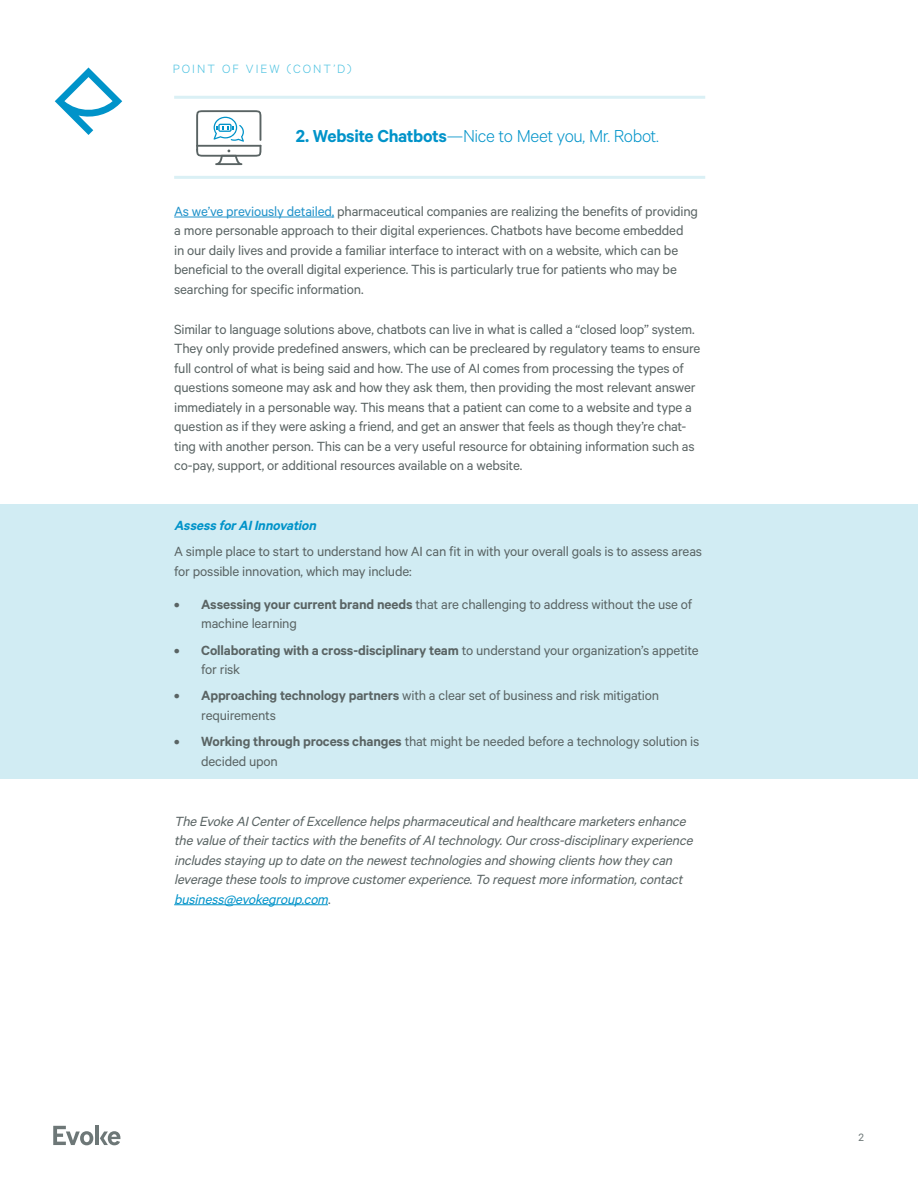
<style>
.page{position:relative;width:918px;height:1188px;background:#fff}
.page>*{position:absolute;margin:0;border:0;box-sizing:border-box;transform-origin:0 0}
.Section_Header_-_Blu{font:300 19.5px "Calibre";letter-spacing:-.025em;color:#0093c9}
.Body_Text{font:15px/19.5px "Calibre";letter-spacing:-.015em;color:#5a6464}
.Body_Text-2{font:italic 15px/19.5px "Calibre";color:#5a6464}
.Body_Text-3{font:italic 600 15px "Calibre";color:#0093c9}
.t1{font:300 13.5px "Calibre";letter-spacing:.15em;color:#4ac1e0}
.t2{font:12px "Calibre";color:#6d7777}
.s1{font-weight:600}
.s2{color:#2293ca}
.s3{color:#0093c9}
.s4{font-style:normal}
</style>
<div class="page">
<svg style="left:53px;top:1126px;width:40px;height:19px"></svg>
<hr style="left:96px;top:1126px;width:3px;height:19px;background:#6d7777">
<svg style="left:100px;top:1131px;width:20px;height:14px"></svg>
<svg style="left:55px;top:67px;width:67px;height:68px"></svg>
<div style="left:0;top:504px;width:918px;height:274px;background:#d1ecf3"></div>
<hr style="left:174px;top:217px;width:160px;height:1px;background:#2293ca">
<hr style="left:174px;top:904px;width:154px;height:1px;background:#0093c9">
<hr style="left:174px;top:176px;width:531px;height:3px;background:#daf0f5">
<hr style="left:174px;top:96px;width:531px;height:3px;background:#daf0f5">
<svg style="left:196px;top:110px;width:65px;height:55px"></svg>
<p class="t1" style="left:173px;top:61px;width:180px">POINT OF VIEW (CONT’D)</p>
<p class="Section_Header_-_Blu" style="left:296px;top:125px;width:365px"><span class="s1">2. Website Chatbots</span>—Nice to Meet you, Mr. Robot.</p>
<p class="Body_Text" style="left:174px;top:201px;width:525px"><span class="s2">As we’ve previously detailed,</span> pharmaceutical companies are realizing the benefits of providing a more personable approach to their digital experiences. Chatbots have become embedded<br>in our daily lives and provide a familiar interface to interact with on a website, which can be beneficial to the overall digital experience. This is particularly true for patients who may be searching for specific information.</p>
<p class="Body_Text" style="left:174px;top:319px;width:528px">Similar to language solutions above, chatbots can live in what is called a “closed loop” system.<br>They only provide predefined answers, which can be precleared by regulatory teams to ensure full control of what is being said and how. The use of AI comes from processing the types of questions someone may ask and how they ask them, then providing the most relevant answer immediately in a personable way. This means that a patient can come to a website and type a question as if they were asking a friend, and get an answer that feels as though they’re chat&shy;ting with another person. This can be a very useful resource for obtaining information such as co-pay, support, or additional resources available on a website.</p>
<p class="Body_Text-3" style="left:174px;top:517px;width:147px">AssessforAIInnovation</p>
<p class="Body_Text" style="left:174px;top:542px;width:529px">A simple place to start to understand how AI can fit in with your overall goals is to assess areas for possible innovation, which may include:</p>
<p class="Body_Text" style="left:201px;top:594px;width:493px;text-indent:-27px"><span class="s1">• Assessing your current brand needs</span> that are challenging to address without the use of machine learning</p>
<p class="Body_Text" style="left:201px;top:640px;width:499px;text-indent:-27px"><span class="s1">• Collaborating with a cross-disciplinary team</span> to understand your organization’s appetite for risk</p>
<p class="Body_Text" style="left:201px;top:686px;width:460px;text-indent:-27px"><span class="s1">• Approaching technology partners</span> with a clear set of business and risk mitigation requirements</p>
<p class="Body_Text" style="left:201px;top:731px;width:500px;text-indent:-27px"><span class="s1">• Working through process changes</span> that might be needed before a technology solution is decided upon</p>
<p class="Body_Text-2" style="left:174px;top:811px;width:523px">TheEvokeAICenterofExcellencehelpspharmaceuticaland healthcaremarketersenhance thevalueoftheirtacticswith thebenefitsofAItechnology.Ourcross-disciplinaryexperience includesstaying up to dateon thenewesttechnologiesand showing clientshow theycan leveragethesetoolsto improvecustomerexperience.To requestmoreinformation,contact <span class="s3">business@evokegroup.com</span><span class="s4">.</span></p>
<p class="t2" style="left:859px;top:1130px;width:7px">2</p>
</div>
